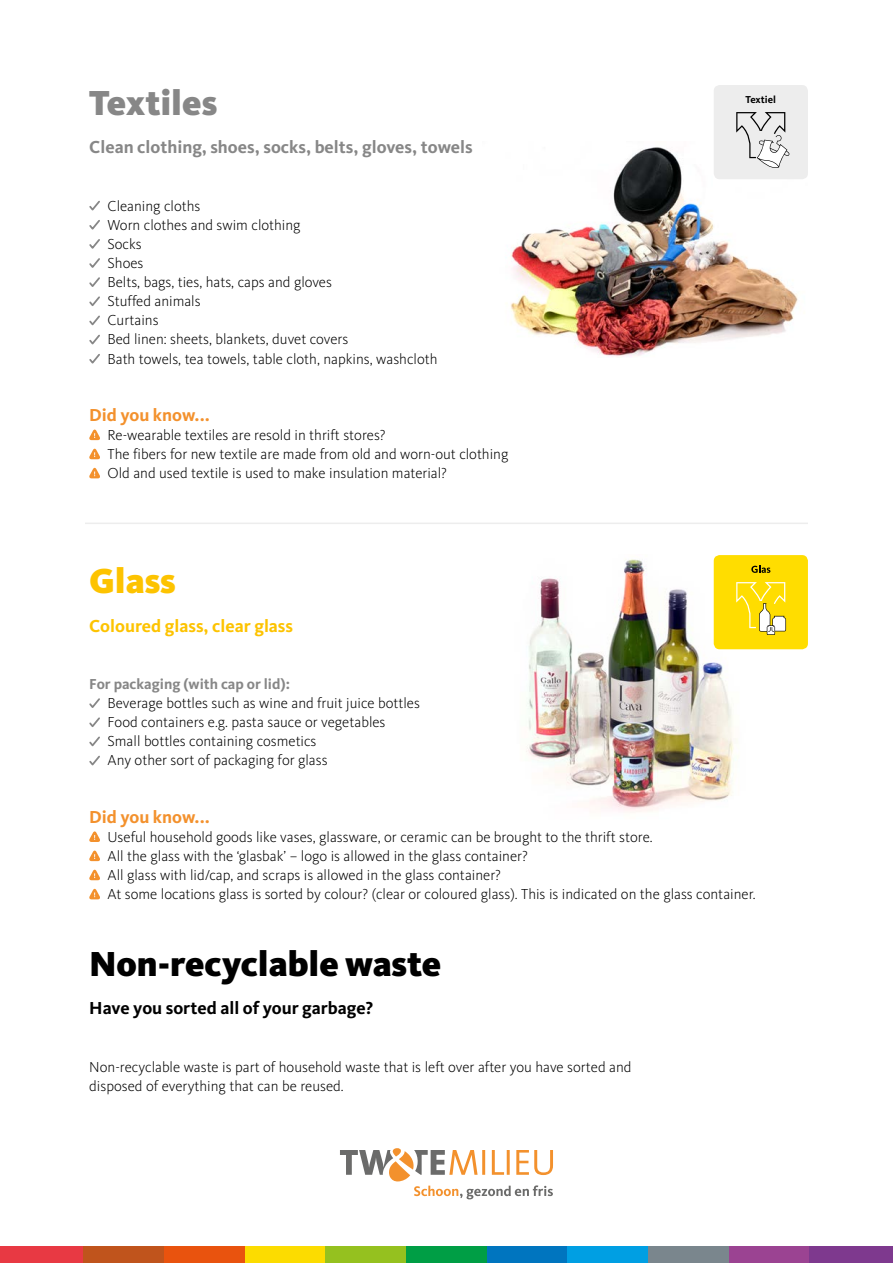
<style>
.page{position:relative;width:893px;height:1263px;background:#fff}
.page>*{position:absolute;margin:0;border:0;box-sizing:border-box;transform-origin:0 0}
.t1{font:900 36px "FF Kievit Pro";color:#000}
.t2{font:900 36px "FF Kievit Pro";color:#878787}
.t3{font:900 36px "FF Kievit Pro";color:#fdc300}
.t4{font:700 18px "FF Kievit Pro";color:#878787}
.t5{font:700 18px "FF Kievit Pro";color:#000}
.t6{font:700 18px "FF Kievit Pro";color:#f3912d}
.t7{font:700 18px "FF Kievit Pro";color:#fdc300}
.t8{font:300 15px/19.2px "FF Kievit Pro";color:#000}
.t9{font:700 15px "FF Kievit Pro";color:#878787}
.t10{font:700 10.35px "Kievit";color:#000}
</style>
<div class="page">
<img style="left:526px;top:555px;width:239px;height:257px">
<img style="left:510px;top:147px;width:298px;height:210px">
<svg style="left:89px;top:200px;width:11px;height:11px"></svg>
<svg style="left:89px;top:220px;width:11px;height:48px"></svg>
<svg style="left:89px;top:277px;width:11px;height:10px"></svg>
<svg style="left:89px;top:296px;width:11px;height:10px"></svg>
<svg style="left:89px;top:315px;width:11px;height:11px"></svg>
<svg style="left:89px;top:334px;width:11px;height:11px"></svg>
<svg style="left:89px;top:354px;width:11px;height:10px"></svg>
<svg style="left:89px;top:429px;width:11px;height:11px"></svg>
<svg style="left:89px;top:448px;width:11px;height:11px"></svg>
<svg style="left:89px;top:467px;width:11px;height:11px"></svg>
<svg style="left:89px;top:698px;width:11px;height:10px"></svg>
<svg style="left:89px;top:717px;width:11px;height:10px"></svg>
<svg style="left:89px;top:736px;width:11px;height:11px"></svg>
<svg style="left:89px;top:755px;width:11px;height:11px"></svg>
<svg style="left:89px;top:831px;width:11px;height:11px"></svg>
<svg style="left:89px;top:850px;width:11px;height:11px"></svg>
<svg style="left:89px;top:869px;width:11px;height:11px"></svg>
<svg style="left:89px;top:888px;width:11px;height:11px"></svg>
<hr style="left:85px;top:523px;width:723px;height:1px;background:#ededed">
<div style="left:714px;top:85px;width:94px;height:94px;background:#ededed;border-radius:6px"></div>
<svg style="left:736px;top:112px;width:53px;height:56px"></svg>
<div style="left:714px;top:555px;width:94px;height:94px;background:#fd0;border-radius:6px"></div>
<svg style="left:736px;top:582px;width:50px;height:53px"></svg>
<svg style="left:751px;top:565px;width:19px;height:8px"></svg>
<svg style="left:340px;top:1148px;width:213px;height:51px"></svg>
<div style="left:0;top:1246px;width:83px;height:17px;background:#e83943"></div>
<div style="left:83px;top:1246px;width:81px;height:17px;background:#c0541c"></div>
<div style="left:164px;top:1246px;width:81px;height:17px;background:#e9530e"></div>
<div style="left:245px;top:1246px;width:80px;height:17px;background:#fcdc00"></div>
<div style="left:325px;top:1246px;width:81px;height:17px;background:#95c11f"></div>
<div style="left:406px;top:1246px;width:81px;height:17px;background:#009e45"></div>
<div style="left:487px;top:1246px;width:80px;height:17px;background:#0075bf"></div>
<div style="left:567px;top:1246px;width:81px;height:17px;background:#009fe3"></div>
<div style="left:648px;top:1246px;width:81px;height:17px;background:#7a868d"></div>
<div style="left:729px;top:1246px;width:81px;height:17px;background:#9b4392"></div>
<div style="left:810px;top:1246px;width:83px;height:17px;background:#7e398e"></div>
<h1 class="t2" style="left:89px;top:81px;width:129px">Textiles</h1>
<p class="t4" style="left:89px;top:137px;width:385px">Clean clothing, shoes, socks, belts, gloves, towels</p>
<p class="t8" style="left:108px;top:196px;width:331px">Cleaning cloths<br>Worn clothes and swim clothing<br>Socks<br>Shoes<br>Belts, bags, ties, hats, caps and gloves<br>Stuffed animals<br>Curtains<br>Bed linen: sheets, blankets, duvet covers<br>Bath towels, tea towels, table cloth, napkins, washcloth</p>
<p class="t6" style="left:89px;top:404px;width:122px">Did you know...</p>
<p class="t8" style="left:108px;top:426px;width:402px">Re-wearable textiles are resold in thrift stores?<br>The fibers for new textile are made from old and worn-out clothing<br>Old and used textile is used to make insulation material?</p>
<h1 class="t3" style="left:89px;top:559px;width:88px">Glass</h1>
<p class="t7" style="left:89px;top:615px;width:205px">Coloured glass, clear glass</p>
<p class="t9" style="left:89px;top:675px;width:202px">For packaging (with cap or lid):</p>
<p class="t8" style="left:108px;top:694px;width:314px">Beverage bottles such as wine and fruit juice bottles Food containers e.g. pasta sauce or vegetables Small bottles containing cosmetics<br>Any other sort of packaging for glass</p>
<p class="t10" style="left:746px;top:93px;width:32px">Textiel</p>
<p class="t6" style="left:89px;top:806px;width:122px">Did you know...</p>
<p class="t8" style="left:108px;top:828px;width:649px">Useful household goods like vases, glassware, or ceramic can be brought to the thrift store.<br>All the glass with the ‘glasbak’ – logo is allowed in the glass container?<br>All glass with lid/cap, and scraps is allowed in the glass container?<br>At some locations glass is sorted by colour? (clear or coloured glass). This is indicated on the glass container.</p>
<h1 class="t1" style="left:89px;top:942px;width:354px">Non-recyclable waste</h1>
<p class="t5" style="left:89px;top:998px;width:285px">Have you sorted all of your garbage?</p>
<p class="t8" style="left:89px;top:1057px;width:544px">Non-recyclable waste is part of household waste that is left over after you have sorted and disposed of everything that can be reused.</p>
</div>
